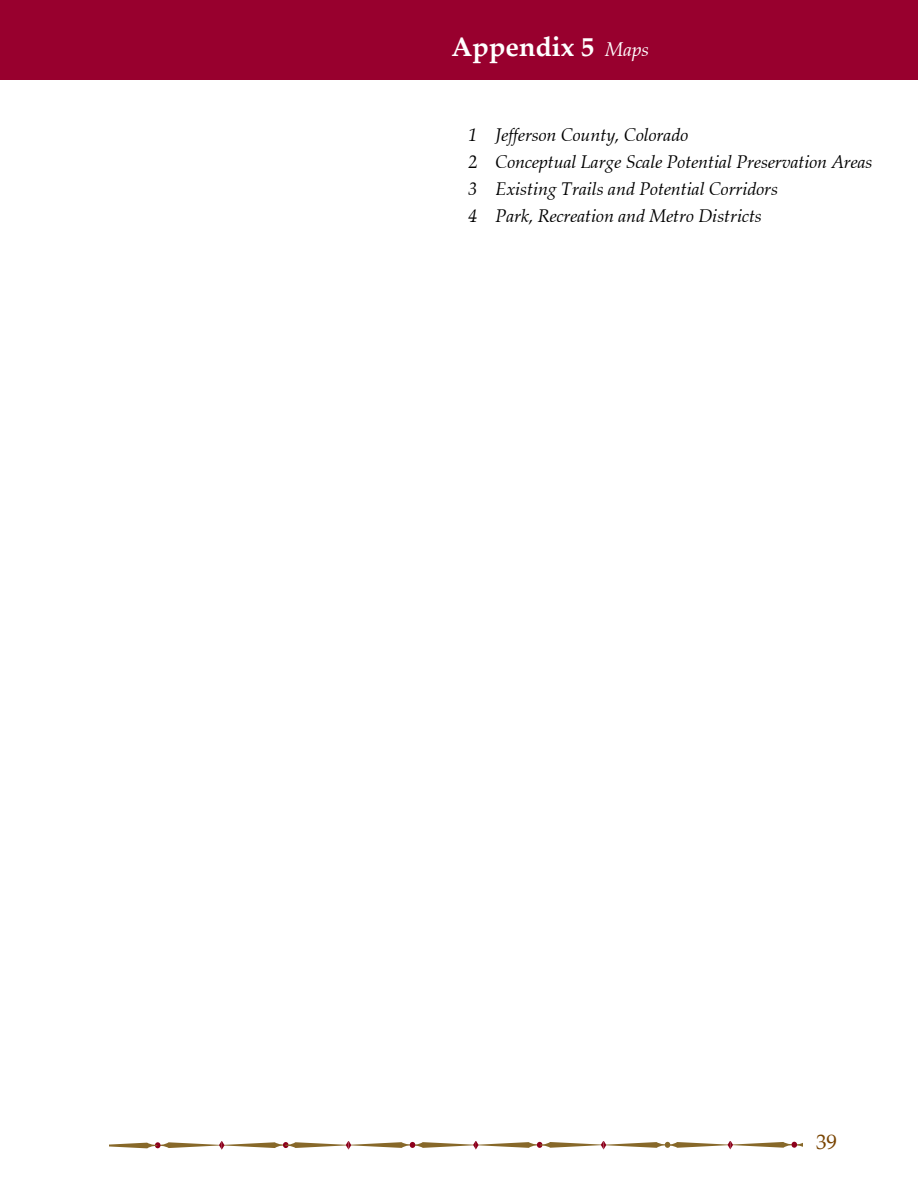
<style>
.page{position:relative;width:918px;height:1188px;background:#fff}
.page>*{position:absolute;margin:0;border:0;box-sizing:border-box;transform-origin:0 0}
.t1{font:700 27px "Palatino Linotype";color:#fff}
.t2{font:21px "Palatino Linotype";color:#794400}
.t3{font:italic 18px/27px "Zapf Calligraphic 801 BT";color:#000}
.s1{font-family:"Zapf Calligraphic 801 BT";font-weight:400;font-style:italic;font-size:19.5px}
</style>
<div class="page">
<div style="left:0;top:0;width:918px;height:79px;background:#98002e"></div>
<svg style="left:110px;top:1142px;width:692px;height:7px"></svg>
<h1 class="t1" style="left:452px;top:28px;width:199px">Appendix 5 <span class="s1">Maps</span></h1>
<p class="t3" style="left:469px;top:121px;width:405px">1 Jefferson County, Colorado<br>2 Conceptual Large Scale Potential Preservation Areas 3 Existing Trails and Potential Corridors<br>4 Park, Recreation and Metro Districts</p>
<p class="t2" style="left:816px;top:1127px;width:11px">39</p>
</div>
